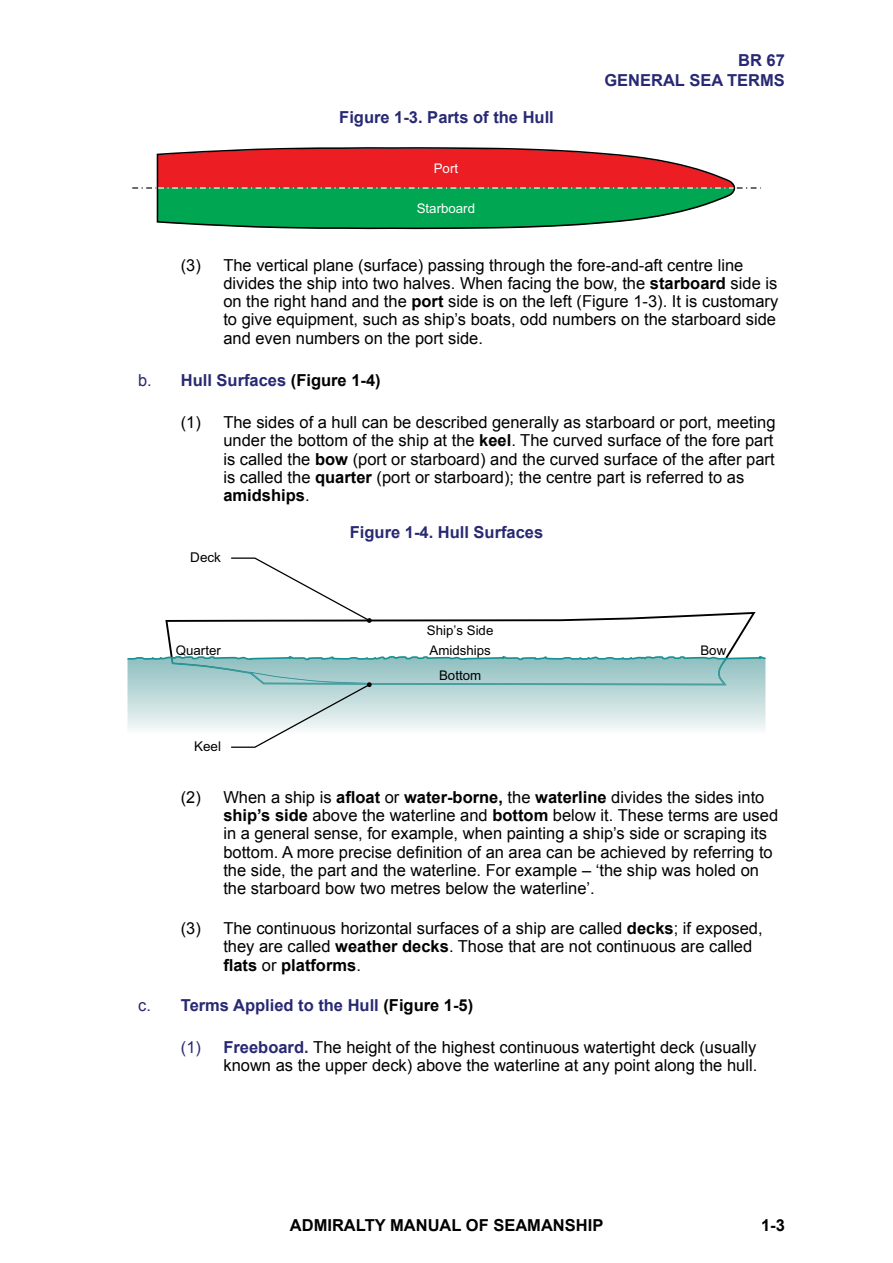
<style>
.page{position:relative;width:893px;height:1263px;background:#fff}
.page>*{position:absolute;margin:0;border:0;box-sizing:border-box;transform-origin:0 0}
.t1{font:16.5px/18.3px "Arial";color:#000}
.t2{font:700 16.5px/19.5px "Arial";color:#282973;text-align:right}
.t3{font:700 16.5px "Arial";color:#000}
.t4{font:13.5px "Arial";color:#000}
.t5{font:13.35px "Arial";color:#000}
.t6{font:13.35px "Arial";color:#fff}
.s1{font-weight:700}
.s2{font-weight:400}
.s3{color:#000}
.s4{color:#282973}
.s5{font-weight:700;color:#282973}
</style>
<div class="page">
<svg style="left:132px;top:148px;width:629px;height:81px"></svg>
<svg style="left:127px;top:557px;width:638px;height:191px"></svg>
<p class="t2" style="left:339px;top:108px;width:216px">Figure 1-3. Parts of the Hull</p>
<p class="t6" style="left:434px;top:160px;width:26px">Port</p>
<p class="t6" style="left:417px;top:200px;width:60px">Starboard</p>
<p class="t2" style="left:604px;top:51px;width:182px">BR 67<br>GENERAL SEA TERMS</p>
<p class="t1" style="left:223px;top:256px;width:556px;text-indent:-43px">(3) The vertical plane (surface) passing through the fore-and-aft centre line divides the ship into two halves. When facing the bow, the <span class="s1">starboard</span> side is on the right hand and the <span class="s1">port</span> side is on the left (Figure 1-3). It is customary to give equipment, such as ship’s boats, odd numbers on the starboard side and even numbers on the port side.</p>
<p class="t2" style="left:138px;top:371px;width:244px"><span class="s2">b.</span> Hull Surfaces <span class="s3">(Figure 1-4)</span></p>
<p class="t1" style="left:223px;top:413px;width:554px;text-indent:-43px">(1) The sides of a hull can be described generally as starboard or port, meeting under the bottom of the ship at the <span class="s1">keel</span>. The curved surface of the fore part is called the <span class="s1">bow</span> (port or starboard) and the curved surface of the after part is called the <span class="s1">quarter</span> (port or starboard); the centre part is referred to as <span class="s1">amidships</span>.</p>
<p class="t2" style="left:350px;top:523px;width:195px">Figure 1-4. Hull Surfaces</p>
<p class="t4" style="left:190px;top:548px;width:32px">Deck</p>
<p class="t5" style="left:427px;top:621px;width:68px">Ship’s Side</p>
<p class="t5" style="left:176px;top:642px;width:47px">Quarter</p>
<p class="t5" style="left:429px;top:642px;width:63px">Amidships</p>
<p class="t5" style="left:700px;top:642px;width:27px">Bow</p>
<p class="t5" style="left:439px;top:667px;width:44px">Bottom</p>
<p class="t4" style="left:194px;top:737px;width:29px">Keel</p>
<p class="t1" style="left:223px;top:788px;width:556px;text-indent:-43px">(2) When a ship is <span class="s1">afloat</span> or <span class="s1">water-borne,</span> the <span class="s1">waterline</span> divides the sides into <span class="s1">ship’s side</span> above the waterline and <span class="s1">bottom</span> below it. These terms are used in a general sense, for example, when painting a ship’s side or scraping its bottom. A more precise definition of an area can be achieved by referring to the side, the part and the waterline. For example – ‘the ship was holed on the starboard bow two metres below the waterline’.</p>
<p class="t1" style="left:223px;top:919px;width:541px;text-indent:-43px">(3) The continuous horizontal surfaces of a ship are called <span class="s1">decks</span>; if exposed, they are called <span class="s1">weather decks</span>. Those that are not continuous are called <span class="s1">flats</span> or <span class="s1">platforms</span>.</p>
<p class="t2" style="left:138px;top:995px;width:337px"><span class="s2">c.</span> Terms Applied to the Hull <span class="s3">(Figure 1-5)</span></p>
<p class="t1" style="left:181px;top:1038px;width:578px;text-align:right"><span class="s4">(1)</span> <span class="s5">Freeboard.</span> The height of the highest continuous watertight deck (usually known as the upper deck) above the waterline at any point along the hull.</p>
<p class="t3" style="left:290px;top:1214px;width:315px">ADMIRALTY MANUAL OF SEAMANSHIP</p>
<p class="t3" style="left:761px;top:1214px;width:25px">1-3</p>
</div>
